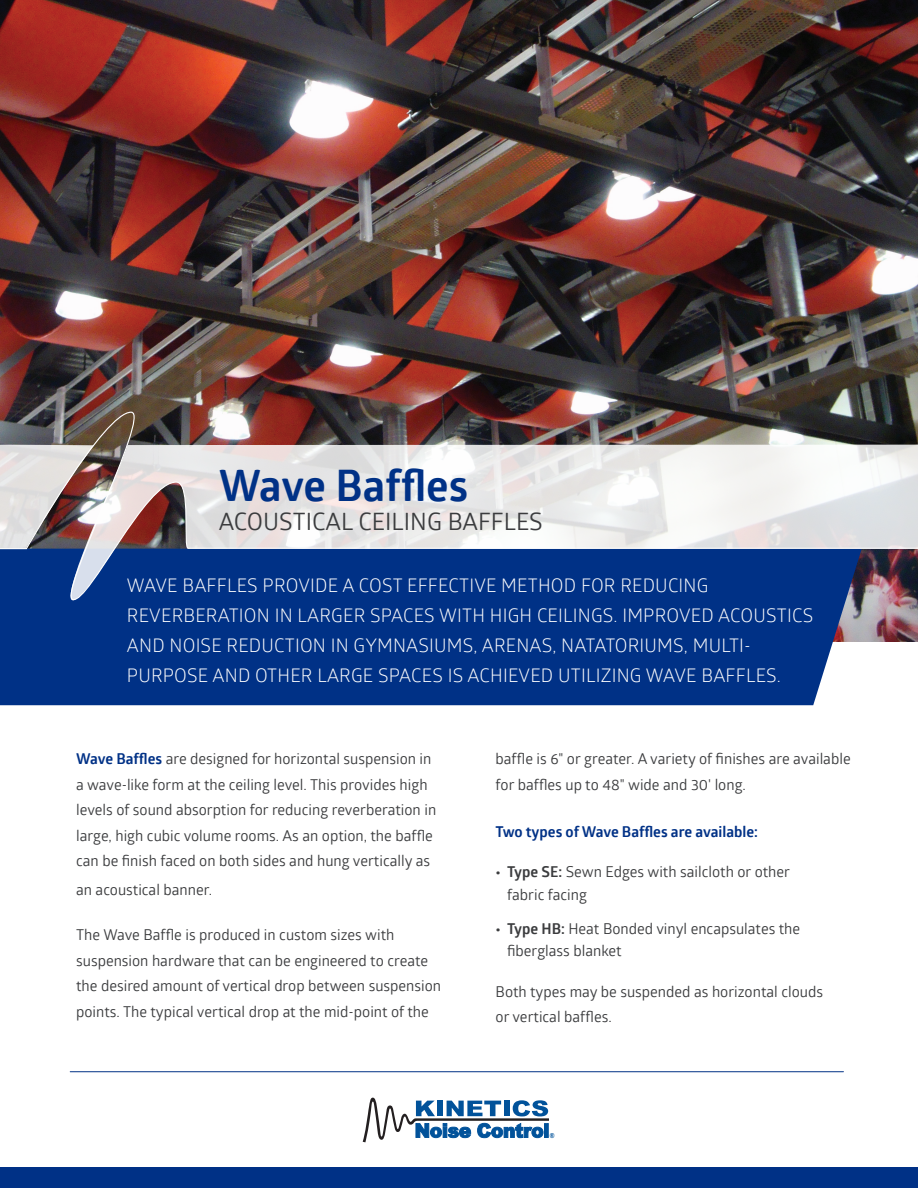
<style>
.page{position:relative;width:918px;height:1188px;background:#fff}
.page>*{position:absolute;margin:0;border:0;box-sizing:border-box;transform-origin:0 0}
.t1{font:700 43.5px "Glober";letter-spacing:-.005em;color:#003186}
.t2{font:24px "Glober";color:#3b3c3e}
.t3{font:18.75px/30px "Glober";letter-spacing:.01em;color:#fff}
.t4{font:15px/25.5px "Glober";color:#3b3c3e}
.t5{font:700 15px "Glober";color:#003186}
.t6{font:900 6.9px "Arial";color:#01529a;scale:.87 1}
.s1{font-weight:700;color:#003186}
.s2{font-weight:700}
</style>
<div class="page">
<img style="left:0;top:0;width:918px;height:642px">
<div style="left:0;top:604px;width:862px;height:101px;background:#003186"></div>
<svg style="left:0;top:412px;width:918px;height:192px"></svg>
<div style="left:0;top:1167px;width:918px;height:21px;background:#003186"></div>
<svg style="left:363px;top:1098px;width:186px;height:44px"></svg>
<div style="left:544px;top:1123px;width:5px;height:15px;border:1px solid #01529a"></div>
<hr style="left:70px;top:1071px;width:773px;height:1px;background:#003186">
<p class="t1" style="left:219px;top:456px;width:251px">Wave Baffles</p>
<p class="t2" style="left:219px;top:505px;width:326px">ACOUSTICAL CEILING BAFFLES</p>
<p class="t3" style="left:127px;top:569px;width:688px">WAVE BAFFLES PROVIDE A COST EFFECTIVE METHOD FOR REDUCING REVERBERATION IN LARGER SPACES WITH HIGH CEILINGS. IMPROVED ACOUSTICS AND NOISE REDUCTION IN GYMNASIUMS, ARENAS, NATATORIUMS, MULTI-PURPOSE AND OTHER LARGE SPACES IS ACHIEVED UTILIZING WAVE BAFFLES.</p>
<p class="t4" style="left:76px;top:745px;width:362px"><span class="s1">Wave Baffles</span> are designed for horizontal suspension in a wave-like form at the ceiling level. This provides high levels of sound absorption for reducing reverberation in large, high cubic volume rooms. As an option, the baffle can be finish faced on both sides and hung vertically as</p>
<p class="t4" style="left:76px;top:876px;width:138px">an acoustical banner.</p>
<p class="t4" style="left:76px;top:922px;width:367px">The Wave Baffle is produced in custom sizes with suspension hardware that can be engineered to create the desired amount of vertical drop between suspension points. The typical vertical drop at the mid-point of the</p>
<p class="t4" style="left:496px;top:745px;width:357px">baffle is 6" or greater. A variety of finishes are available for baffles up to 48" wide and 30' long.</p>
<p class="t5" style="left:496px;top:821px;width:264px">Two types of Wave Baffles are available:</p>
<p class="t4" style="left:507px;top:860px;width:284px;line-height:22.5px;text-indent:-12px"><span class="s2">• Type SE:</span> Sewn Edges with sailcloth or other fabric facing</p>
<p class="t4" style="left:507px;top:916px;width:295px;line-height:22.5px;text-indent:-12px"><span class="s2">• Type HB:</span> Heat Bonded vinyl encapsulates the fiberglass blanket</p>
<p class="t4" style="left:496px;top:978px;width:329px">Both types may be suspended as horizontal clouds or vertical baffles.</p>
<p class="t6" style="left:550px;top:1130px;width:7px">®</p>
</div>
